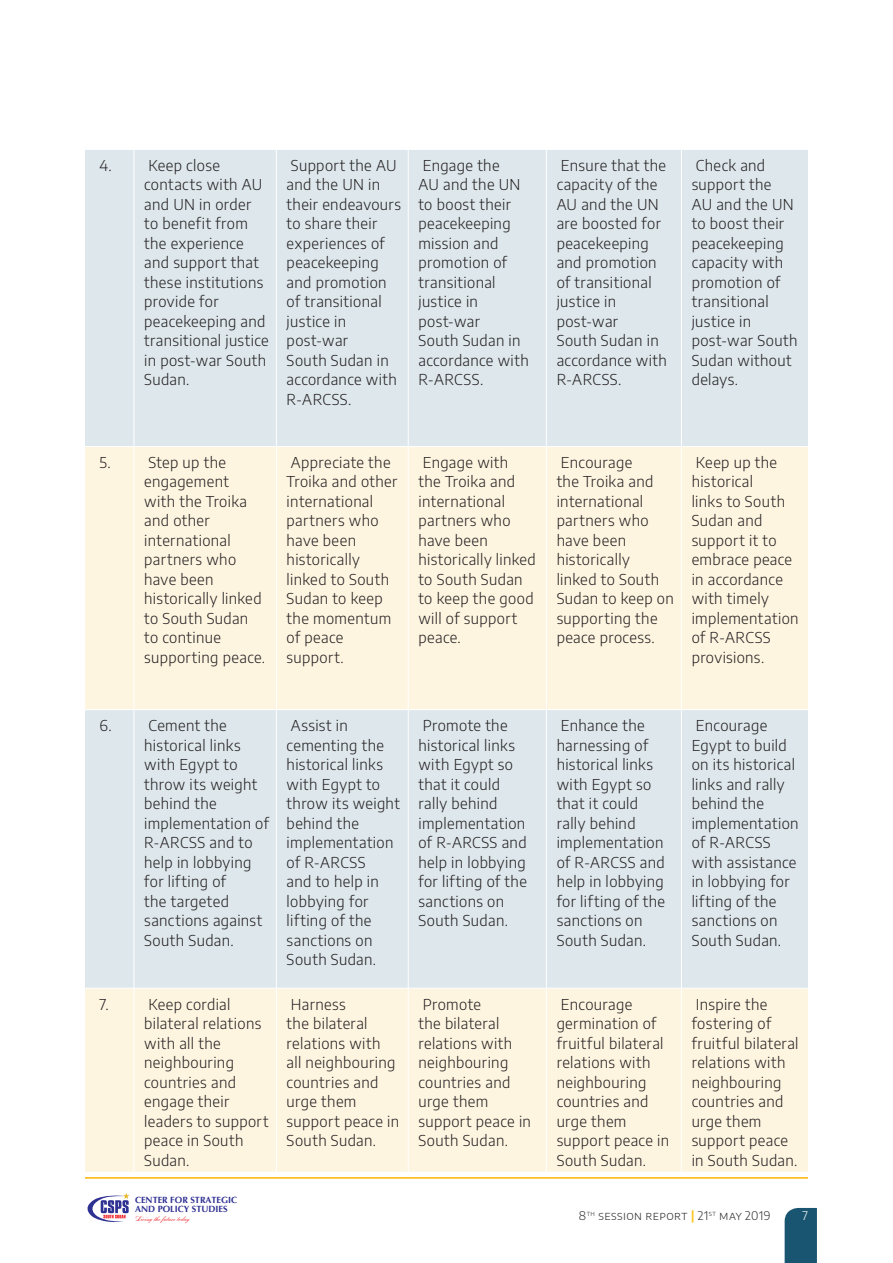
<style>
.page{position:relative;width:893px;height:1263px;background:#fff}
.page>*{position:absolute;margin:0;border:0;box-sizing:border-box;transform-origin:0 0}
.Table_Copy_copy{font:300 15px/19.5px "Encode Sans";letter-spacing:.025em;color:#231f20}
.t1{font:300 12px "Encode Sans";letter-spacing:.045em;color:#323332}
.t2{font:300 12px "Encode Sans";color:#fff}
.t3{font:700 9px/9.8px "Optima";color:#2e3092}
.t4{font:7.65px "Bank Scr D";color:#ee1d23}
.s1{font-weight:700;color:#fbc82a}
</style>
<div class="page">
<div style="left:85px;top:150px;width:723px;height:296px;background:#dde7ec"></div>
<svg style="left:85px;top:447px;width:723px;height:725px;background:#f1efe5"></svg>
<hr style="left:85px;top:709px;width:49px;height:1px;background:#fff">
<hr style="left:134px;top:709px;width:142px;height:1px;background:#fff">
<hr style="left:276px;top:709px;width:132px;height:1px;background:#fff">
<hr style="left:408px;top:709px;width:138px;height:1px;background:#fff">
<hr style="left:546px;top:709px;width:135px;height:1px;background:#fff">
<hr style="left:681px;top:709px;width:127px;height:1px;background:#fff">
<hr style="left:85px;top:988px;width:49px;height:1px;background:#fff">
<hr style="left:134px;top:988px;width:142px;height:1px;background:#fff">
<hr style="left:276px;top:988px;width:132px;height:1px;background:#fff">
<hr style="left:408px;top:988px;width:138px;height:1px;background:#fff">
<hr style="left:546px;top:988px;width:135px;height:1px;background:#fff">
<hr style="left:681px;top:988px;width:127px;height:1px;background:#fff">
<hr style="left:134px;top:150px;width:1px;height:296px;background:#fff">
<hr style="left:276px;top:150px;width:1px;height:296px;background:#fff">
<hr style="left:408px;top:150px;width:1px;height:296px;background:#fff">
<hr style="left:546px;top:150px;width:1px;height:296px;background:#fff">
<hr style="left:681px;top:150px;width:1px;height:296px;background:#fff">
<hr style="left:134px;top:447px;width:1px;height:262px;background:#fff">
<hr style="left:276px;top:447px;width:1px;height:262px;background:#fff">
<hr style="left:408px;top:447px;width:1px;height:262px;background:#fff">
<hr style="left:546px;top:447px;width:1px;height:262px;background:#fff">
<hr style="left:681px;top:447px;width:1px;height:262px;background:#fff">
<hr style="left:134px;top:710px;width:1px;height:278px;background:#fff">
<hr style="left:276px;top:710px;width:1px;height:278px;background:#fff">
<hr style="left:408px;top:710px;width:1px;height:278px;background:#fff">
<hr style="left:546px;top:710px;width:1px;height:278px;background:#fff">
<hr style="left:681px;top:710px;width:1px;height:278px;background:#fff">
<hr style="left:134px;top:988px;width:1px;height:184px;background:#fff">
<hr style="left:276px;top:988px;width:1px;height:184px;background:#fff">
<hr style="left:408px;top:988px;width:1px;height:184px;background:#fff">
<hr style="left:546px;top:988px;width:1px;height:184px;background:#fff">
<hr style="left:681px;top:988px;width:1px;height:184px;background:#fff">
<div style="left:785px;top:1208px;width:32px;height:55px;background:#195570"></div>
<svg style="left:87px;top:1193px;width:42px;height:29px"></svg>
<hr style="left:85px;top:1177px;width:723px;height:1px;background:#fcb814">
<hr style="left:85px;top:1178px;width:723px;height:1px;background:#fcb814">
<p class="Table_Copy_copy" style="left:100px;top:155px;width:14px">4.</p>
<p class="Table_Copy_copy" style="left:144px;top:155px;width:126px">Keep close contacts with AU and UN in order to benefit from the experience and support that these institutions provide for peacekeeping and transitional justice in post-war South<br>Sudan.</p>
<p class="Table_Copy_copy" style="left:287px;top:155px;width:116px">Support the AU and the UN in their endeavours to share their experiences of peacekeeping and promotion of transitional justice in post-war<br>South Sudan in accordance with<br>R-ARCSS.</p>
<p class="Table_Copy_copy" style="left:418px;top:155px;width:112px">Engage the<br>AU and the UN to boost their peacekeeping mission and promotion of transitional justice in post-war<br>South Sudan in accordance with<br>R-ARCSS.</p>
<p class="Table_Copy_copy" style="left:557px;top:155px;width:112px">Ensure that the capacity of the<br>AU and the UN are boosted for peacekeeping and promotion of transitional justice in post-war<br>South Sudan in accordance with<br>R-ARCSS.</p>
<p class="Table_Copy_copy" style="left:692px;top:155px;width:107px">Check and support the<br>AU and the UN to boost their peacekeeping capacity with promotion of transitional justice in post-war South<br>Sudan without delays.</p>
<p class="Table_Copy_copy" style="left:100px;top:452px;width:13px">5.</p>
<p class="Table_Copy_copy" style="left:144px;top:452px;width:122px">Step up the engagement<br>with the Troika and other international partners who have been historically linked to South Sudan to continue supporting peace.</p>
<p class="Table_Copy_copy" style="left:287px;top:452px;width:112px">Appreciate the<br>Troika and other international partners who have been historically linked to South<br>Sudan to keep the momentum of peace support.</p>
<p class="Table_Copy_copy" style="left:418px;top:452px;width:119px">Engage with<br>the Troika and international partners who have been historically linked to South Sudan to keep the good will of support peace.</p>
<p class="Table_Copy_copy" style="left:557px;top:452px;width:119px">Encourage<br>the Troika and international partners who have been historically<br>linked to South<br>Sudan to keep on supporting the peace process.</p>
<p class="Table_Copy_copy" style="left:692px;top:452px;width:108px">Keep up the historical<br>links to South<br>Sudan and support it to embrace peace in accordance with timely implementation of R-ARCSS provisions.</p>
<p class="Table_Copy_copy" style="left:100px;top:715px;width:14px">6.</p>
<p class="Table_Copy_copy" style="left:144px;top:715px;width:126px">Cement the historical links with Egypt to throw its weight behind the implementation of<br>R-ARCSS and to help in lobbying for lifting of<br>the targeted sanctions against<br>South Sudan.</p>
<p class="Table_Copy_copy" style="left:287px;top:715px;width:115px">Assist in cementing the historical links with Egypt to throw its weight behind the implementation of R-ARCSS<br>and to help in lobbying for lifting of the sanctions on<br>South Sudan.</p>
<p class="Table_Copy_copy" style="left:418px;top:715px;width:110px">Promote the historical links with Egypt so that it could rally behind implementation of R-ARCSS and help in lobbying for lifting of the sanctions on<br>South Sudan.</p>
<p class="Table_Copy_copy" style="left:557px;top:715px;width:110px">Enhance the harnessing of historical links with Egypt so that it could rally behind implementation of R-ARCSS and help in lobbying for lifting of the sanctions on<br>South Sudan.</p>
<p class="Table_Copy_copy" style="left:692px;top:715px;width:108px">Encourage<br>Egypt to build on its historical links and rally behind the implementation of R-ARCSS with assistance in lobbying for lifting of the sanctions on<br>South Sudan.</p>
<p class="Table_Copy_copy" style="left:100px;top:994px;width:11px">7.</p>
<p class="Table_Copy_copy" style="left:144px;top:994px;width:126px">Keep cordial bilateral relations with all the neighbouring countries and engage their leaders to support peace in South<br>Sudan.</p>
<p class="Table_Copy_copy" style="left:287px;top:994px;width:114px">Harness<br>the bilateral relations with<br>all neighbouring countries and urge them support peace in<br>South Sudan.</p>
<p class="Table_Copy_copy" style="left:418px;top:994px;width:114px">Promote<br>the bilateral relations with neighbouring countries and urge them support peace in<br>South Sudan.</p>
<p class="Table_Copy_copy" style="left:557px;top:994px;width:114px">Encourage germination of fruitful bilateral relations with neighbouring countries and urge them support peace in<br>South Sudan.</p>
<p class="Table_Copy_copy" style="left:692px;top:994px;width:108px">Inspire the fostering of fruitful bilateral relations with neighbouring countries and urge them support peace in South Sudan.</p>
<p class="t3" style="left:135px;top:1195px;width:104px">CENTER FOR STRATEGIC<br>AND POLICY STUDIES</p>
<p class="t4" style="left:135px;top:1215px;width:56px">Living the future today</p>
<p class="t1" style="left:579px;top:1207px;width:193px">8<sup>th</sup> SessioN report <span class="s1">|</span> 21<sup>ST</sup> MAY 2019</p>
<p class="t2" style="left:802px;top:1207px;width:7px">7</p>
</div>
